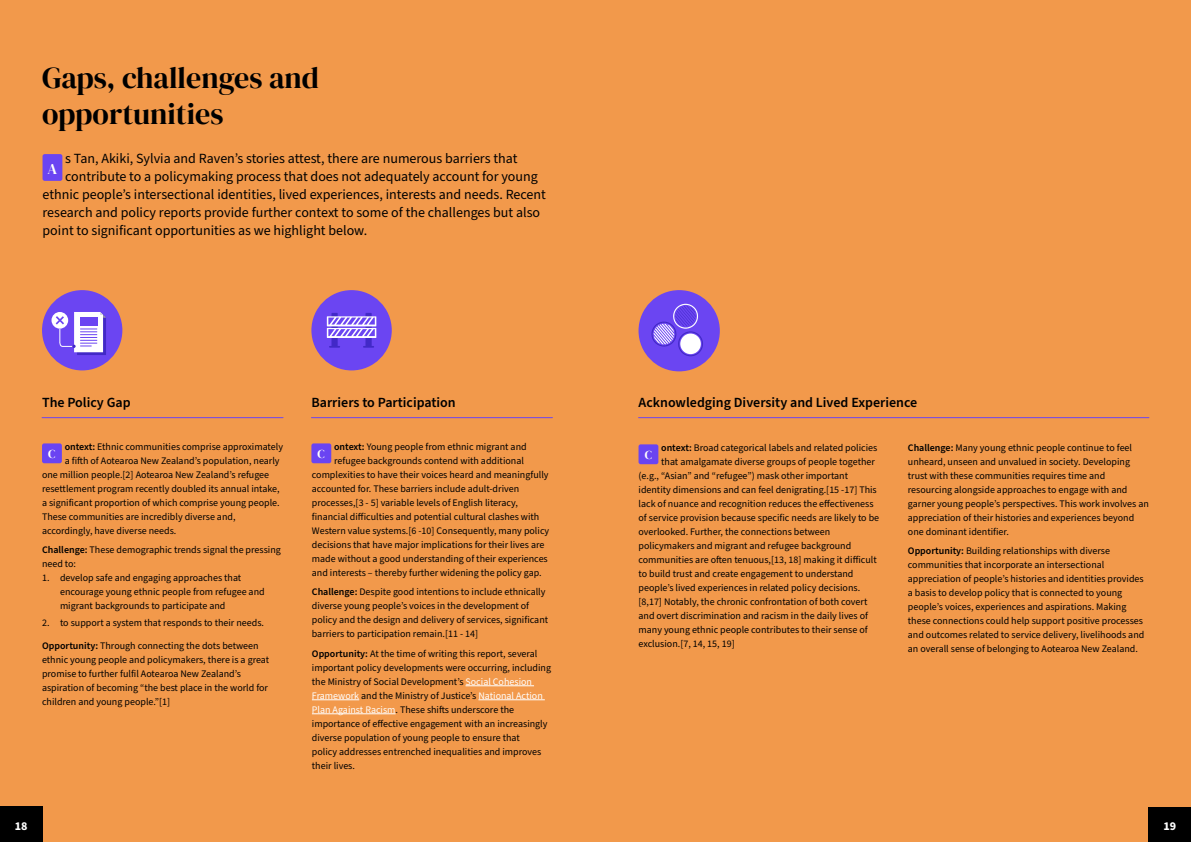
<style>
.page{position:relative;width:1191px;height:842px;background:#f2994b}
.page>*{position:absolute;margin:0;border:0;box-sizing:border-box;transform-origin:0 0}
.t1{font:30px/36px "DM Serif Display";color:#000}
.t2{font:15px "DM Serif Display";color:#fff}
.t3{font:14px "Source Sans Pro";color:#000}
.t4{font:600 14px "Source Sans Pro";color:#000}
.t5{font:700 12px "Source Sans Pro";color:#fff}
.t6{font:12px "DM Serif Display";color:#fff}
.t7{font:10px/14px "Source Sans Pro";color:#000}
.s1{font-weight:600}
.s2{color:#fff}
</style>
<div class="page">
<div style="left:311px;top:290px;width:81px;height:80px;background:#6b45f2;border-radius:50%"></div>
<div style="left:327px;top:328px;width:49px;height:10px;background:#fff"></div>
<div style="left:327px;top:316px;width:49px;height:10px;background:#fff"></div>
<svg style="left:328px;top:313px;width:47px;height:35px"></svg>
<hr style="left:465px;top:685px;width:69px;height:1px;background:#fff">
<hr style="left:312px;top:699px;width:47px;height:1px;background:#fff">
<hr style="left:478px;top:699px;width:67px;height:1px;background:#fff">
<hr style="left:312px;top:713px;width:83px;height:1px;background:#fff">
<div style="left:42px;top:443px;width:20px;height:20px;background:#6a44f2;border-radius:2px"></div>
<div style="left:311px;top:443px;width:20px;height:20px;background:#6a44f2;border-radius:2px"></div>
<div style="left:42px;top:290px;width:80px;height:80px;background:#6b45f2;border-radius:50%"></div>
<svg style="left:51px;top:312px;width:17px;height:17px"></svg>
<svg style="left:56px;top:312px;width:50px;height:43px"></svg>
<hr style="left:42px;top:417px;width:241px;height:1px;background:#6a44f2">
<hr style="left:311px;top:417px;width:241px;height:1px;background:#6a44f2">
<div style="left:0;top:806px;width:43px;height:36px;background:#000"></div>
<div style="left:43px;top:154px;width:19px;height:27px;background:#6a44f2;border-radius:2px"></div>
<div style="left:638px;top:290px;width:82px;height:81px;background:#6b45f2;border-radius:50%"></div>
<svg style="left:651px;top:304px;width:52px;height:52px"></svg>
<svg style="left:679px;top:308px;width:14px;height:16px"></svg>
<div style="left:638px;top:444px;width:20px;height:20px;background:#6a44f2;border-radius:2px"></div>
<hr style="left:638px;top:417px;width:511px;height:1px;background:#6a44f2">
<div style="left:1148px;top:808px;width:43px;height:34px;background:#000"></div>
<h1 class="t1" style="left:42px;top:60px;width:278px">Gaps, challenges and opportunities</h1>
<h3 class="t3" style="left:65px;top:149px;width:454px">s Tan, Akiki, Sylvia and Raven’s stories attest, there are numerous barriers that</h3>
<h3 class="t3" style="left:65px;top:167px;width:474px">contribute to a policymaking process that does not adequately account for young</h3>
<h3 class="t3" style="left:43px;top:185px;width:505px">ethnic people’s intersectional identities, lived experiences, interests and needs. Recent</h3>
<h3 class="t3" style="left:43px;top:203px;width:499px">research and policy reports provide further context to some of the challenges but also</h3>
<h3 class="t3" style="left:43px;top:221px;width:326px">point to significant opportunities as we highlight below.</h3>
<h2 class="t2" style="left:48px;top:160px;width:11px">A</h2>
<h3 class="t4" style="left:42px;top:392px;width:90px">The Policy Gap</h3>
<h3 class="t4" style="left:311px;top:392px;width:146px">Barriers to Participation</h3>
<p class="t7" style="left:334px;top:440px;width:194px"><span class="s1">ontext:</span> Young people from ethnic migrant and</p>
<p class="t7" style="left:334px;top:454px;width:191px">refugee backgrounds contend with additional</p>
<p class="t7" style="left:312px;top:468px;width:238px">complexities to have their voices heard and meaningfully</p>
<p class="t7" style="left:312px;top:482px;width:209px">accounted for. These barriers include adult-driven</p>
<p class="t7" style="left:312px;top:496px;width:208px">processes,[3 - 5] variable levels of English literacy,</p>
<p class="t7" style="left:312px;top:510px;width:229px">financial difficulties and potential cultural clashes with</p>
<p class="t7" style="left:312px;top:524px;width:239px">Western value systems.[6 -10] Consequently, many policy</p>
<p class="t7" style="left:312px;top:538px;width:234px">decisions that have major implications for their lives are</p>
<p class="t7" style="left:312px;top:552px;width:237px">made without a good understanding of their experiences</p>
<p class="t7" style="left:312px;top:566px;width:231px">and interests – thereby further widening the policy gap.</p>
<p class="t7" style="left:312px;top:585px;width:238px"><span class="s1">Challenge:</span> Despite good intentions to include ethnically diverse young people’s voices in the development of policy and the design and delivery of services, significant barriers to participation remain.[11 - 14]</p>
<p class="t7" style="left:312px;top:647px;width:241px"><span class="s1">Opportunity:</span> At the time of writing this report, several important policy developments were occurring, including the Ministry of Social Development’s <span class="s2">Social Cohesion Framework</span> and the Ministry of Justice’s <span class="s2">National Action Plan Against Racism</span>. These shifts underscore the importance of effective engagement with an increasingly diverse population of young people to ensure that<br>policy addresses entrenched inequalities and improves their lives.</p>
<p class="t7" style="left:65px;top:440px;width:220px"><span class="s1">ontext:</span> Ethnic communities comprise approximately</p>
<p class="t7" style="left:65px;top:454px;width:216px">a fifth of Aotearoa New Zealand’s population, nearly</p>
<p class="t7" style="left:42px;top:468px;width:229px">one million people.[2] Aotearoa New Zealand’s refugee</p>
<p class="t7" style="left:42px;top:482px;width:239px">resettlement program recently doubled its annual intake,</p>
<p class="t7" style="left:42px;top:496px;width:239px">a significant proportion of which comprise young people.</p>
<p class="t7" style="left:42px;top:510px;width:195px">These communities are incredibly diverse and,</p>
<p class="t7" style="left:42px;top:524px;width:136px">accordingly, have diverse needs.</p>
<p class="t7" style="left:42px;top:543px;width:240px"><span class="s1">Challenge:</span> These demographic trends signal the pressing need to:</p>
<p class="t7" style="left:60px;top:571px;width:206px;text-indent:-18px">1. develop safe and engaging approaches that encourage young ethnic people from refugee and migrant backgrounds to participate and</p>
<p class="t7" style="left:42px;top:616px;width:223px">2. to support a system that responds to their needs.</p>
<p class="t7" style="left:42px;top:639px;width:229px"><span class="s1">Opportunity:</span> Through connecting the dots between ethnic young people and policymakers, there is a great promise to further fulfil Aotearoa New Zealand’s aspiration of becoming “the best place in the world for children and young people.”[1]</p>
<p class="t6" style="left:48px;top:447px;width:9px">C</p>
<p class="t6" style="left:317px;top:447px;width:9px">C</p>
<p class="t5" style="left:15px;top:818px;width:14px">18</p>
<h3 class="t4" style="left:638px;top:393px;width:280px">Acknowledging Diversity and Lived Experience</h3>
<p class="t7" style="left:661px;top:441px;width:218px"><span class="s1">ontext:</span> Broad categorical labels and related policies</p>
<p class="t7" style="left:661px;top:455px;width:215px">that amalgamate diverse groups of people together</p>
<p class="t7" style="left:638px;top:469px;width:211px">(e.g., “Asian” and “refugee”) mask other important</p>
<p class="t7" style="left:638px;top:483px;width:240px">identity dimensions and can feel denigrating.[15 -17] This</p>
<p class="t7" style="left:638px;top:497px;width:237px">lack of nuance and recognition reduces the effectiveness</p>
<p class="t7" style="left:638px;top:511px;width:242px">of service provision because specific needs are likely to be</p>
<p class="t7" style="left:638px;top:525px;width:193px">overlooked. Further, the connections between</p>
<p class="t7" style="left:638px;top:539px;width:214px">policymakers and migrant and refugee background</p>
<p class="t7" style="left:638px;top:553px;width:240px">communities are often tenuous,[13, 18] making it difficult</p>
<p class="t7" style="left:638px;top:567px;width:216px">to build trust and create engagement to understand</p>
<p class="t7" style="left:638px;top:581px;width:223px">people’s lived experiences in related policy decisions.</p>
<p class="t7" style="left:638px;top:595px;width:230px">[8,17] Notably, the chronic confrontation of both covert</p>
<p class="t7" style="left:638px;top:609px;width:231px">and overt discrimination and racism in the daily lives of</p>
<p class="t7" style="left:638px;top:623px;width:231px">many young ethnic people contributes to their sense of</p>
<p class="t7" style="left:638px;top:637px;width:98px">exclusion.[7, 14, 15, 19]</p>
<p class="t6" style="left:644px;top:448px;width:9px">C</p>
<p class="t7" style="left:908px;top:441px;width:242px"><span class="s1">Challenge:</span> Many young ethnic people continue to feel unheard, unseen and unvalued in society. Developing trust with these communities requires time and resourcing alongside approaches to engage with and garner young people’s perspectives. This work involves an appreciation of their histories and experiences beyond one dominant identifier.</p>
<p class="t7" style="left:908px;top:544px;width:238px"><span class="s1">Opportunity:</span> Building relationships with diverse communities that incorporate an intersectional appreciation of people’s histories and identities provides a basis to develop policy that is connected to young people’s voices, experiences and aspirations. Making these connections could help support positive processes and outcomes related to service delivery, livelihoods and an overall sense of belonging to Aotearoa New Zealand.</p>
<p class="t5" style="left:1163px;top:818px;width:14px">19</p>
</div>
